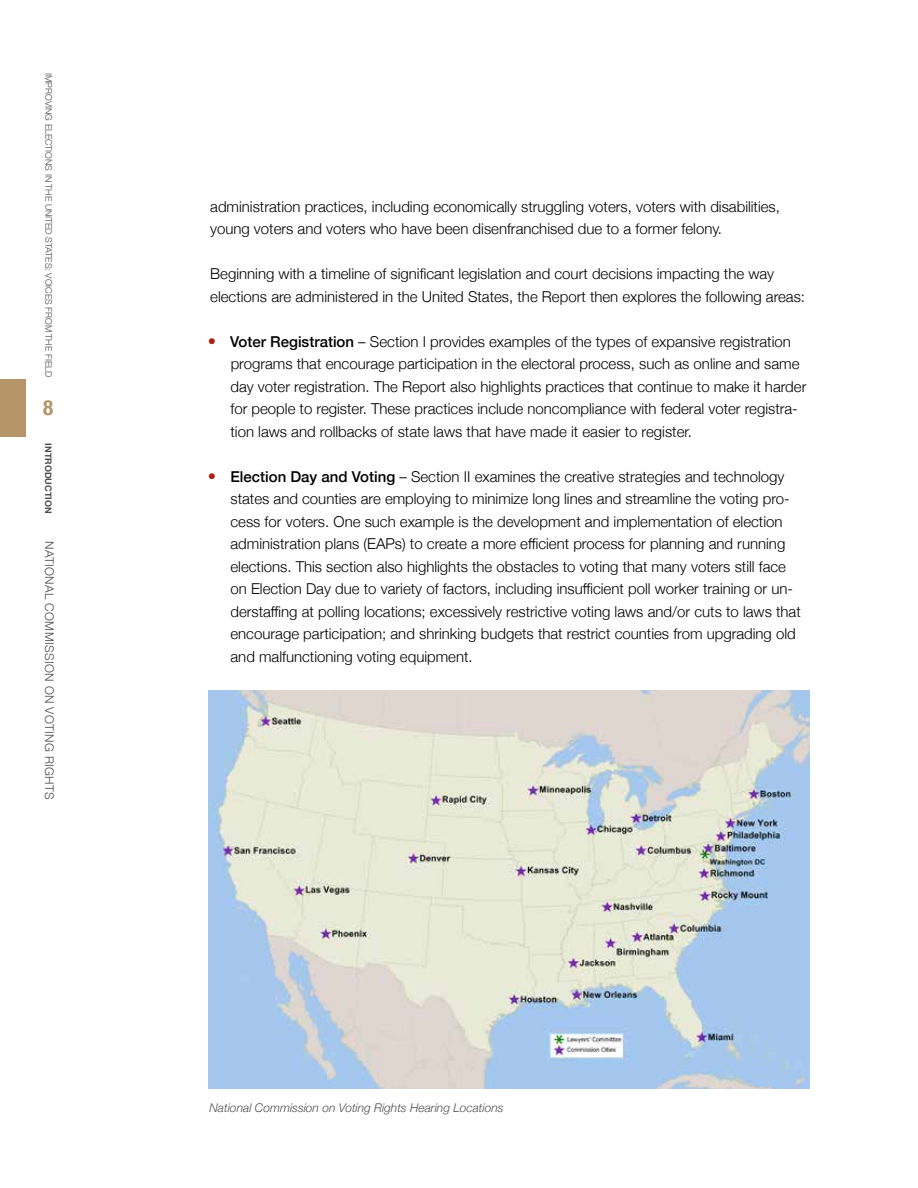
<style>
.page{position:relative;width:918px;height:1188px;background:#fff}
.page>*{position:absolute;margin:0;border:0;box-sizing:border-box;transform-origin:0 0}
.t1{font:700 condensed 21px "Helvetica Neue";color:#b49468}
.t2{font:300 15px/22.5px "Helvetica Neue";color:#000}
.t3{font:italic 300 12px "Helvetica Neue";color:#4d4d4f}
.t4{font:300 12px "Helvetica Neue";letter-spacing:.03em;color:#4d4d4f}
.t5{font:300 9px "Helvetica Neue";color:#4d4d4f}
.t6{font:700 9px "Helvetica Neue";color:#4d4d4f}
.s1{font-size:16.5px;color:#ae2012}
.s2{font-weight:500}
</style>
<div class="page">
<div style="left:0;top:379px;width:26px;height:58px;background:#b49468"></div>
<img style="left:208px;top:690px;width:601px;height:399px">
<p class="t5" style="left:56px;top:73px;width:305px;rotate:90deg">IMPROVING ELECTIONS IN THE UNITED STATES: VOICES FROM THE FIELD</p>
<h1 class="t1" style="left:43px;top:391px;width:12px">8</h1>
<p class="t6" style="left:55px;top:443px;width:72px;rotate:90deg">INTRODUCTION</p>
<p class="t4" style="left:59px;top:541px;width:260px;rotate:90deg">NATIONAL COMMISSION ON VOTING RIGHTS</p>
<p class="t2" style="left:210px;top:194px;width:571px">administration practices, including economically struggling voters, voters with disabilities, young voters and voters who have been disenfranchised due to a former felony.</p>
<p class="t2" style="left:210px;top:261px;width:596px">Beginning with a timeline of significant legislation and court decisions impacting the way elections are administered in the United States, the Report then explores the following areas:</p>
<p class="t2" style="left:230px;top:329px;width:577px;text-indent:-23px"><span class="s1">•</span> <span class="s2">Voter Registration</span> – Section I provides examples of the types of expansive registration programs that encourage participation in the electoral process, such as online and same day voter registration. The Report also highlights practices that continue to make it harder for people to register. These practices include noncompliance with federal voter registra&shy;tion laws and rollbacks of state laws that have made it easier to register.</p>
<p class="t2" style="left:230px;top:464px;width:572px;text-indent:-23px"><span class="s1">•</span> <span class="s2">Election Day and Voting</span> – Section II examines the creative strategies and technology states and counties are employing to minimize long lines and streamline the voting pro&shy;cess for voters. One such example is the development and implementation of election administration plans (EAPs) to create a more efficient process for planning and running elections. This section also highlights the obstacles to voting that many voters still face on Election Day due to variety of factors, including insufficient poll worker training or un&shy;derstaffing at polling locations; excessively restrictive voting laws and/or cuts to laws that encourage participation; and shrinking budgets that restrict counties from upgrading old and malfunctioning voting equipment.</p>
<p class="t3" style="left:210px;top:1098px;width:296px">National Commission on Voting Rights Hearing Locations</p>
</div>
